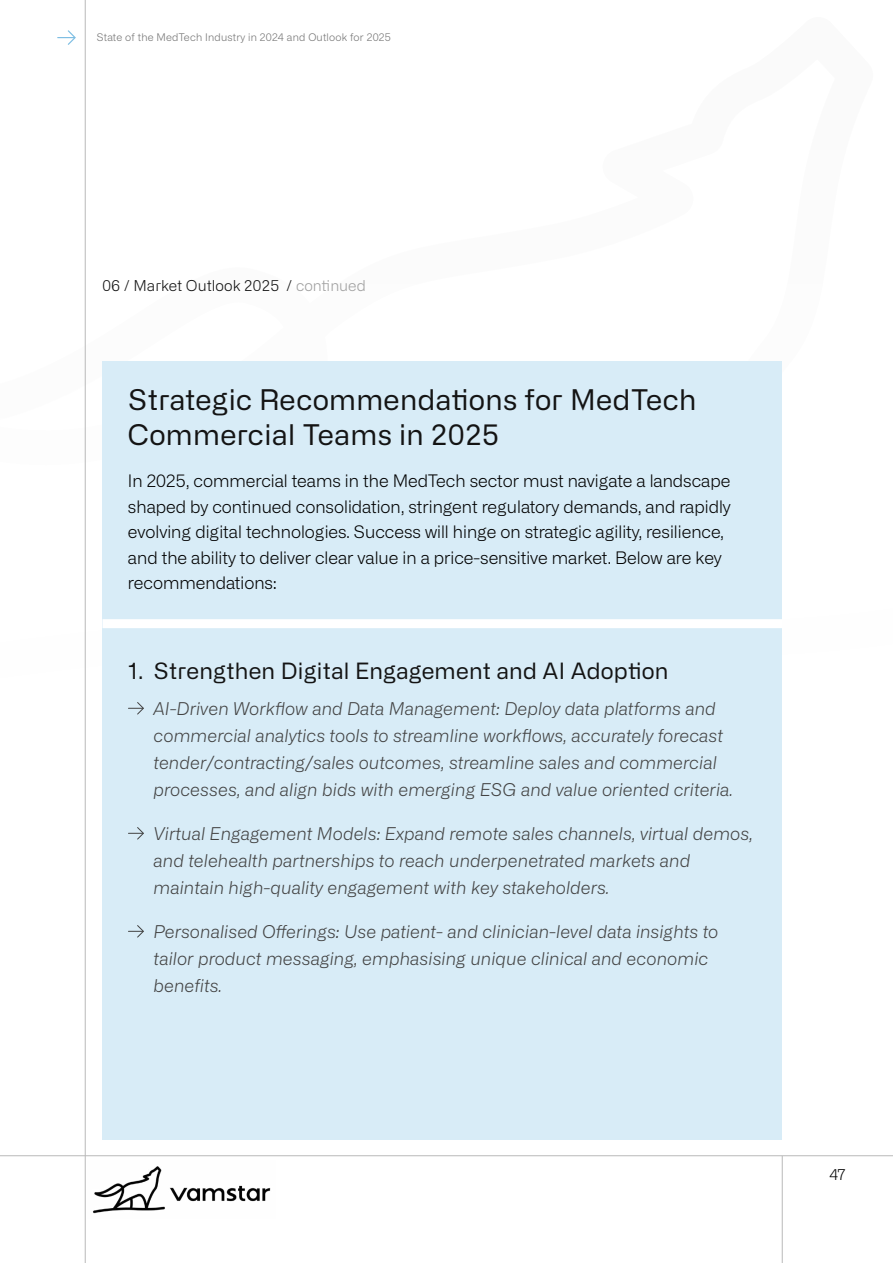
<style>
.page{position:relative;width:893px;height:1263px;background:#fff}
.page>*{position:absolute;margin:0;border:0;box-sizing:border-box;transform-origin:0 0}
.t1{font:28.5px/34.5px "Alliance No.2";letter-spacing:.01em;color:#141414}
.t2{font:22.5px "Alliance No.2";letter-spacing:.01em;color:#141414}
.t3{font:italic 300 17.7px/27px "Alliance No.1";letter-spacing:.01em;color:#434343}
.t4{font:300 17.25px/25.5px "Alliance No.1";color:#000}
.t5{font:300 15px "Alliance No.2";color:#141414}
.t6{font:300 15px "Alliance No.1";color:#000}
.t7{font:300 10.5px "Alliance No.1";letter-spacing:.02em;color:#727272}
.s1{color:#a1a1a1}
</style>
<div class="page">
<img style="left:93px;top:1166px;width:178px;height:48px">
<hr style="left:0;top:1155px;width:893px;height:1px;background:#b9b9b9">
<hr style="left:782px;top:1156px;width:1px;height:107px;background:#b9b9b9">
<hr style="left:85px;top:0;width:1px;height:1263px;background:#b9b9b9">
<svg style="left:58px;top:30px;width:18px;height:15px"></svg>
<div style="left:102px;top:361px;width:680px;height:779px;background:#d8ecf7"></div>
<svg style="left:128px;top:702px;width:16px;height:13px"></svg>
<svg style="left:128px;top:827px;width:16px;height:13px"></svg>
<svg style="left:128px;top:925px;width:16px;height:13px"></svg>
<div style="left:102px;top:619px;width:680px;height:9px;background:#fff"></div>
<p class="t7" style="left:97px;top:31px;width:296px">State of the MedTech Industry in 2024 and Outlook for 2025</p>
<p class="t5" style="left:102px;top:276px;width:265px">06 / Market Outlook 2025 / <span class="s1">continued</span></p>
<h1 class="t1" style="left:128px;top:383px;width:570px">Strategic Recommendations for MedTech<br>Commercial Teams in 2025</h1>
<p class="t4" style="left:128px;top:468px;width:604px">In 2025, commercial teams in the MedTech sector must navigate a landscape shaped by continued consolidation, stringent regulatory demands, and rapidly evolving digital technologies. Success will hinge on strategic agility, resilience, and the ability to deliver clear value in a price-sensitive market. Below are key recommendations:</p>
<p class="t2" style="left:128px;top:657px;width:542px">1. Strengthen Digital Engagement and AI Adoption</p>
<p class="t3" style="left:154px;top:694px;width:581px">AI-Driven Workflow and Data Management: Deploy data platforms and commercial analytics tools to streamline workflows, accurately forecast tender/contracting/sales outcomes, streamline sales and commercial processes, and align bids with emerging ESG and value oriented criteria.</p>
<p class="t3" style="left:154px;top:819px;width:601px">Virtual Engagement Models: Expand remote sales channels, virtual demos, and telehealth partnerships to reach underpenetrated markets and maintain high-quality engagement with key stakeholders.</p>
<p class="t3" style="left:154px;top:917px;width:566px">Personalised Offerings: Use patient- and clinician-level data insights to tailor product messaging, emphasising unique clinical and economic benefits.</p>
<p class="t6" style="left:829px;top:1165px;width:18px">47</p>
</div>
